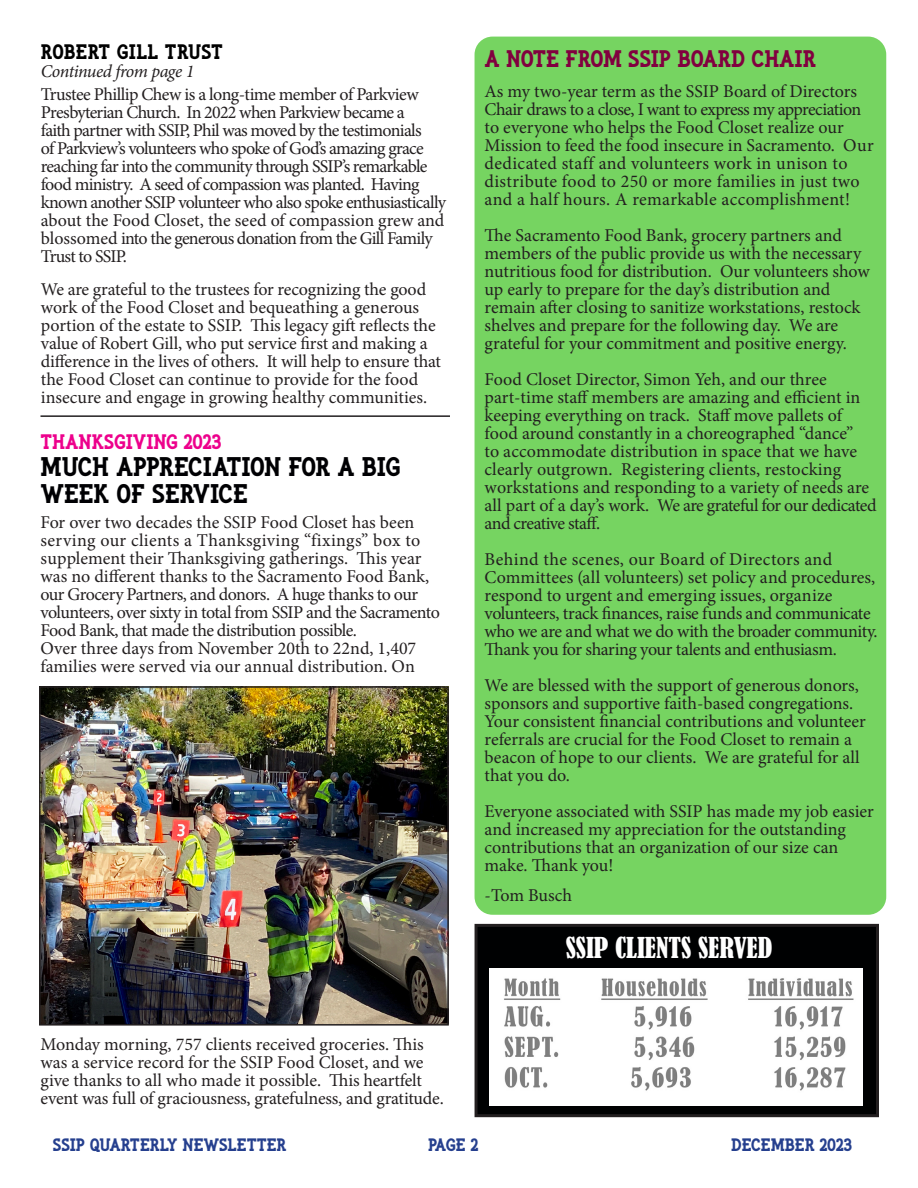
<style>
.page{position:relative;width:918px;height:1188px;background:#fff}
.page>*{position:absolute;margin:0;border:0;box-sizing:border-box;transform-origin:0 0}
.t1{font:700 27px/27px "I Am A Bird";color:#000003}
.t2{font:condensed 27px "Bernard";color:#fff}
.t3{font:700 24px "I Am A Bird";color:#81003f}
.t4{font:700 21px "I Am A Bird";color:#ed008c}
.t5{font:700 21px "I Am A Bird";letter-spacing:.015em;color:#000}
.t6{font:18px/18px "Minion Pro";letter-spacing:-.005em;color:#231f20}
.t7{font:18px/18px "Minion Pro";letter-spacing:-.04em;color:#231f20}
.t8{font:700 18px "I Am A Bird";color:#253f8e}
.t9{font:italic 18px "Minion Pro";letter-spacing:-.03em;color:#231f20}
</style>
<div class="page">
<div style="left:475px;top:37px;width:411px;height:878px;background:#76d461;border-radius:18px"></div>
<div style="left:476px;top:925px;width:402px;height:191px;background:#000102"></div>
<div style="left:475px;top:924px;width:404px;height:193px;border:3px solid #231f20"></div>
<img style="left:490px;top:968px;width:373px;height:137px">
<img style="left:42px;top:689px;width:404px;height:334px">
<div style="left:39px;top:686px;width:410px;height:340px;border:2px solid #231f20"></div>
<hr style="left:40px;top:415px;width:410px;height:2px;background:#231f20">
<p class="t5" style="left:41px;top:36px;width:183px">ROBERT GILL TRUST</p>
<p class="t9" style="left:41px;top:59px;width:155px">Continued from page 1</p>
<p class="t7" style="left:41px;top:85px;width:407px">Trustee Phillip Chew is a long-time member of Parkview Presbyterian Church. In 2022 when Parkview became a<br>faith partner with SSIP, Phil was moved by the testimonials<br>of Parkview’s volunteers who spoke of God’s amazing grace reaching far into the community through SSIP’s remarkable food ministry. A seed of compassion was planted. Having known another SSIP volunteer who also spoke enthusiastically</p>
<p class="t6" style="left:41px;top:211px;width:405px">about the Food Closet, the seed of compassion grew and blossomed into the generous donation from the Gill Family<br>Trust to SSIP.</p>
<p class="t6" style="left:41px;top:280px;width:402px">We are grateful to the trustees for recognizing the good work of the Food Closet and bequeathing a generous portion of the estate to SSIP. This legacy gift reflects the value of Robert Gill, who put service first and making a difference in the lives of others. It will help to ensure that the Food Closet can continue to provide for the food insecure and engage in growing healthy communities.</p>
<p class="t4" style="left:40px;top:426px;width:183px">THANKSGIVING 2023</p>
<p class="t1" style="left:40px;top:452px;width:362px">MUCH APPRECIATION FOR A BIG<br>WEEK OF SERVICE</p>
<p class="t6" style="left:40px;top:514px;width:401px">For over two decades the SSIP Food Closet has been serving our clients a Thanksgiving “fixings” box to supplement their Thanksgiving gatherings. This year was no different thanks to the Sacramento Food Bank, our Grocery Partners, and donors. A huge thanks to our volunteers, over sixty in total from SSIP and the Sacramento Food Bank, that made the distribution possible.</p>
<p class="t6" style="left:40px;top:640px;width:377px">Over three days from November 20th to 22nd, 1,407 families were served via our annual distribution. On</p>
<p class="t6" style="left:40px;top:1036px;width:405px">Monday morning, 757 clients received groceries. This was a service record for the SSIP Food Closet, and we give thanks to all who made it possible. This heartfelt event was full of graciousness, gratefulness, and gratitude.</p>
<p class="t3" style="left:485px;top:41px;width:333px">A NOTE FROM SSIP BOARD CHAIR</p>
<p class="t6" style="left:485px;top:83px;width:391px">As my two-year term as the SSIP Board of Directors Chair draws to a close, I want to express my appreciation to everyone who helps the Food Closet realize our Mission to feed the food insecure in Sacramento. Our dedicated staff and volunteers work in unison to distribute food to 250 or more families in just two and a half hours. A remarkable accomplishment!</p>
<p class="t6" style="left:485px;top:227px;width:387px">The Sacramento Food Bank, grocery partners and members of the public provide us with the necessary nutritious food for distribution. Our volunteers show up early to prepare for the day’s distribution and remain after closing to sanitize workstations, restock shelves and prepare for the following day. We are grateful for your commitment and positive energy.</p>
<p class="t6" style="left:485px;top:371px;width:393px">Food Closet Director, Simon Yeh, and our three part-time staff members are amazing and efficient in keeping everything on track. Staff move pallets of food around constantly in a choreographed “dance”<br>to accommodate distribution in space that we have clearly outgrown. Registering clients, restocking workstations and responding to a variety of needs are all part of a day’s work. We are grateful for our dedicated and creative staff.</p>
<p class="t6" style="left:485px;top:551px;width:395px">Behind the scenes, our Board of Directors and Committees (all volunteers) set policy and procedures, respond to urgent and emerging issues, organize volunteers, track finances, raise funds and communicate who we are and what we do with the broader community.<br>Thank you for sharing your talents and enthusiasm.</p>
<p class="t6" style="left:485px;top:677px;width:383px">We are blessed with the support of generous donors, sponsors and supportive faith-based congregations.<br>Your consistent financial contributions and volunteer referrals are crucial for the Food Closet to remain a beacon of hope to our clients. We are grateful for all that you do.</p>
<p class="t6" style="left:485px;top:803px;width:391px">Everyone associated with SSIP has made my job easier and increased my appreciation for the outstanding contributions that an organization of our size can make. Thank you!</p>
<p class="t6" style="left:485px;top:887px;width:89px">-Tom Busch</p>
<p class="t2" style="left:566px;top:931px;width:208px">SSIP CLIENTS SERVED</p>
<p class="t8" style="left:53px;top:1131px;width:235px">SSIP QUARTERLY NEWSLETTER</p>
<p class="t8" style="left:428px;top:1131px;width:52px">PAGE 2</p>
<p class="t8" style="left:731px;top:1131px;width:123px">DECEMBER 2023</p>
</div>
